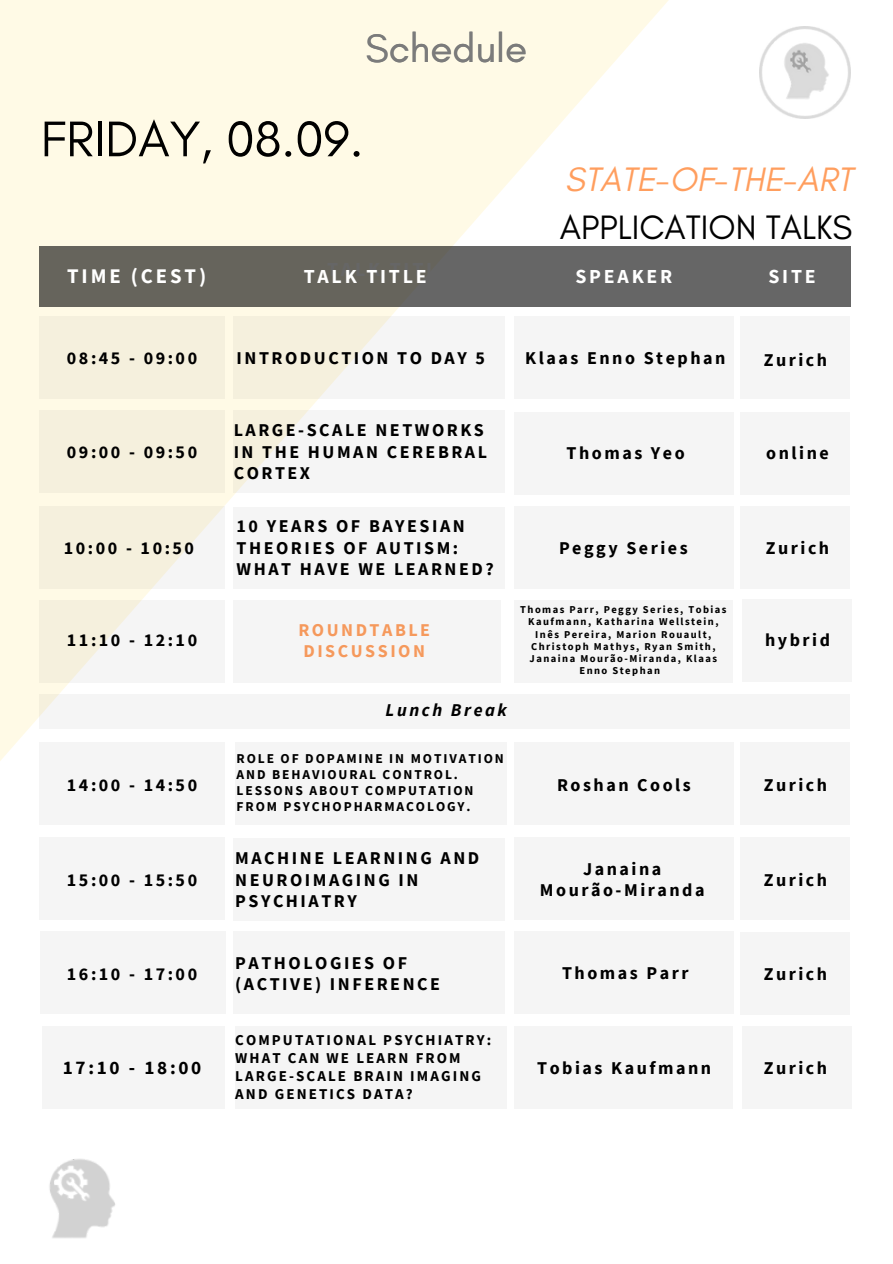
<style>
.page{position:relative;width:893px;height:1264px;background:#fff}
.page>*{position:absolute;margin:0;border:0;box-sizing:border-box;transform-origin:0 0}
.t1{font:51px "Glacial Indifference";color:#000}
.t2{font:40.35px "Glacial Indifference";color:#7b7b7b}
.t3{font:italic 34.5px "Glacial Indifference";color:#ff9e5e}
.t4{font:34.5px "Glacial Indifference";color:#000}
.t5{font:700 20.85px "Source Sans Pro";letter-spacing:.14em;color:#fff}
.t6{font:700 19.8px "Source Sans Pro";letter-spacing:.14em;color:#fff}
.t7{font:700 19.2px "Source Sans Pro";letter-spacing:.14em;color:#000}
.t8{font:700 18px/21.3px "Source Sans Pro";letter-spacing:.14em;color:#000}
.t9{font:700 18px "Source Sans Pro";letter-spacing:.14em;color:#ff9e5e}
.t10{font:italic 700 18px "Source Sans Pro";letter-spacing:.14em;color:#000}
.t11{font:700 15px/18px "Source Sans Pro";letter-spacing:.14em;color:#000}
.t12{font:700 13.5px/15.8px "Source Sans Pro";letter-spacing:.14em;color:#000}
.t13{font:700 10.5px "Source Sans Pro";letter-spacing:.14em;color:#000}
</style>
<div class="page">
<svg style="left:0;top:0;width:669px;height:761px;fill:#fffae6"></svg>
<div style="left:40px;top:247px;width:810px;height:60px;background:#666"></div>
<img style="left:759px;top:27px;width:91px;height:91px">
<img style="left:49px;top:1159px;width:66px;height:79px">
<div style="left:40px;top:316px;width:184px;height:83px;background:#f5f0dd"></div>
<div style="left:234px;top:316px;width:271px;height:83px;background:linear-gradient(to right,#f5efd9,#f5f6fc)"></div>
<div style="left:40px;top:410px;width:184px;height:83px;background:#f5f0dd"></div>
<div style="left:514px;top:411px;width:219px;height:83px;background:#f5f5f5"></div>
<div style="left:40px;top:506px;width:184px;height:82px;background:linear-gradient(to right,#f5efd7,#f5f3ec)"></div>
<div style="left:514px;top:506px;width:219px;height:82px;background:#f5f5f5"></div>
<svg style="left:40px;top:600px;width:184px;height:82px;fill:#f5f5f5"></svg>
<div style="left:234px;top:600px;width:267px;height:82px;background:#f5f5f5"></div>
<div style="left:40px;top:742px;width:184px;height:82px;background:#f5f5f5"></div>
<div style="left:514px;top:742px;width:219px;height:82px;background:#f5f5f5"></div>
<div style="left:40px;top:837px;width:184px;height:83px;background:#f5f5f5"></div>
<div style="left:514px;top:837px;width:219px;height:83px;background:#f5f5f5"></div>
<div style="left:41px;top:931px;width:185px;height:83px;background:#f5f5f5"></div>
<div style="left:514px;top:931px;width:219px;height:83px;background:#f5f5f5"></div>
<div style="left:40px;top:694px;width:810px;height:34px;background:#f5f5f5"></div>
<div style="left:43px;top:1026px;width:181px;height:83px;background:#f5f5f5"></div>
<div style="left:514px;top:1026px;width:219px;height:83px;background:#f5f5f5"></div>
<div style="left:514px;top:316px;width:219px;height:83px;background:#f5f5f5"></div>
<div style="left:740px;top:316px;width:110px;height:83px;background:#f5f5f5"></div>
<div style="left:740px;top:411px;width:110px;height:83px;background:#f5f5f5"></div>
<div style="left:740px;top:505px;width:110px;height:83px;background:#f5f5f5"></div>
<div style="left:740px;top:742px;width:110px;height:82px;background:#f5f5f5"></div>
<div style="left:740px;top:837px;width:110px;height:83px;background:#f5f5f5"></div>
<div style="left:740px;top:932px;width:110px;height:83px;background:#f5f5f5"></div>
<div style="left:741px;top:1026px;width:110px;height:83px;background:#f5f5f5"></div>
<svg style="left:234px;top:410px;width:271px;height:83px;fill:#f5f5f5"></svg>
<div style="left:234px;top:506px;width:271px;height:82px;background:#f5f5f5"></div>
<div style="left:235px;top:742px;width:271px;height:82px;background:#f5f5f5"></div>
<div style="left:234px;top:838px;width:271px;height:82px;background:#f5f5f5"></div>
<div style="left:234px;top:931px;width:271px;height:83px;background:#f5f5f5"></div>
<div style="left:235px;top:1026px;width:271px;height:83px;background:#f5f5f5"></div>
<div style="left:514px;top:600px;width:219px;height:82px;background:#f5f5f5"></div>
<div style="left:741px;top:598px;width:110px;height:83px;background:#f5f5f5"></div>
<p class="t2" style="left:365px;top:23px;width:163px">Schedule</p>
<p class="t1" style="left:41px;top:108px;width:324px">FRIDAY, 08.09.</p>
<p class="t3" style="left:565px;top:158px;width:289px">STATE-OF-THE-ART</p>
<p class="t4" style="left:560px;top:206px;width:294px">APPLICATION TALKS</p>
<p class="t6" style="left:327px;top:256px;width:124px">TALK TITLE</p>
<p class="t5" style="left:67px;top:262px;width:141px">TIME (CEST)</p>
<p class="t6" style="left:303px;top:264px;width:124px">TALK TITLE</p>
<p class="t6" style="left:575px;top:264px;width:98px">SPEAKER</p>
<p class="t6" style="left:768px;top:264px;width:49px">SITE</p>
<p class="t8" style="left:67px;top:347px;width:132px">08:45 - 09:00</p>
<p class="t8" style="left:236px;top:347px;width:250px">INTRODUCTION TO DAY 5</p>
<p class="t8" style="left:525px;top:347px;width:202px">Klaas Enno Stephan</p>
<p class="t8" style="left:763px;top:348px;width:65px">Zurich</p>
<p class="t8" style="left:67px;top:440px;width:132px">09:00 - 09:50</p>
<p class="t8" style="left:234px;top:419px;width:255px">LARGE-SCALE NETWORKS<br>IN THE HUMAN CEREBRAL<br>CORTEX</p>
<p class="t8" style="left:566px;top:441px;width:120px">Thomas Yeo</p>
<p class="t8" style="left:766px;top:441px;width:64px">online</p>
<p class="t8" style="left:64px;top:536px;width:132px">10:00 - 10:50</p>
<p class="t8" style="left:236px;top:515px;width:259px">10 YEARS OF BAYESIAN<br>THEORIES OF AUTISM:<br>WHAT HAVE WE LEARNED?</p>
<p class="t8" style="left:559px;top:536px;width:130px">Peggy Series</p>
<p class="t8" style="left:765px;top:537px;width:65px">Zurich</p>
<p class="t8" style="left:67px;top:629px;width:132px">11:10 - 12:10</p>
<p class="t9" style="left:298px;top:618px;width:133px">ROUNDTABLE</p>
<p class="t9" style="left:303px;top:639px;width:123px">DISCUSSION</p>
<p class="t13" style="left:520px;top:603px;width:208px">Thomas Parr, Peggy Series, Tobias</p>
<p class="t13" style="left:528px;top:615px;width:192px">Kaufmann, Katharina Wellstein,</p>
<p class="t13" style="left:535px;top:627px;width:177px">Inês Pereira, Marion Rouault,</p>
<p class="t13" style="left:531px;top:639px;width:186px">Christoph Mathys, Ryan Smith,</p>
<p class="t13" style="left:529px;top:652px;width:189px">Janaina Mourão-Miranda, Klaas</p>
<p class="t13" style="left:579px;top:664px;width:82px">Enno Stephan</p>
<p class="t8" style="left:765px;top:629px;width:66px">hybrid</p>
<p class="t10" style="left:385px;top:698px;width:123px">Lunch Break</p>
<p class="t8" style="left:67px;top:774px;width:132px">14:00 - 14:50</p>
<p class="t12" style="left:236px;top:750px;width:269px">ROLE OF DOPAMINE IN MOTIVATION<br>AND BEHAVIOURAL CONTROL.<br>LESSONS ABOUT COMPUTATION<br>FROM PSYCHOPHARMACOLOGY.</p>
<p class="t8" style="left:557px;top:774px;width:135px">Roshan Cools</p>
<p class="t8" style="left:763px;top:774px;width:65px">Zurich</p>
<p class="t8" style="left:67px;top:868px;width:132px">15:00 - 15:50</p>
<p class="t8" style="left:235px;top:847px;width:245px">MACHINE LEARNING AND<br>NEUROIMAGING IN<br>PSYCHIATRY</p>
<p class="t8" style="left:583px;top:857px;width:80px">Janaina</p>
<p class="t8" style="left:540px;top:879px;width:166px">Mourão-Miranda</p>
<p class="t8" style="left:763px;top:868px;width:65px">Zurich</p>
<p class="t8" style="left:67px;top:962px;width:132px">16:10 - 17:00</p>
<p class="t8" style="left:235px;top:952px;width:206px">PATHOLOGIES OF (ACTIVE) INFERENCE</p>
<p class="t8" style="left:562px;top:961px;width:128px">Thomas Parr</p>
<p class="t8" style="left:763px;top:962px;width:65px">Zurich</p>
<p class="t11" style="left:235px;top:1031px;width:257px">COMPUTATIONAL PSYCHIATRY:<br>WHAT CAN WE LEARN FROM<br>LARGE-SCALE BRAIN IMAGING<br>AND GENETICS DATA?</p>
<p class="t7" style="left:63px;top:1054px;width:140px">17:10 - 18:00</p>
<p class="t8" style="left:537px;top:1056px;width:175px">Tobias Kaufmann</p>
<p class="t8" style="left:763px;top:1056px;width:65px">Zurich</p>
</div>
